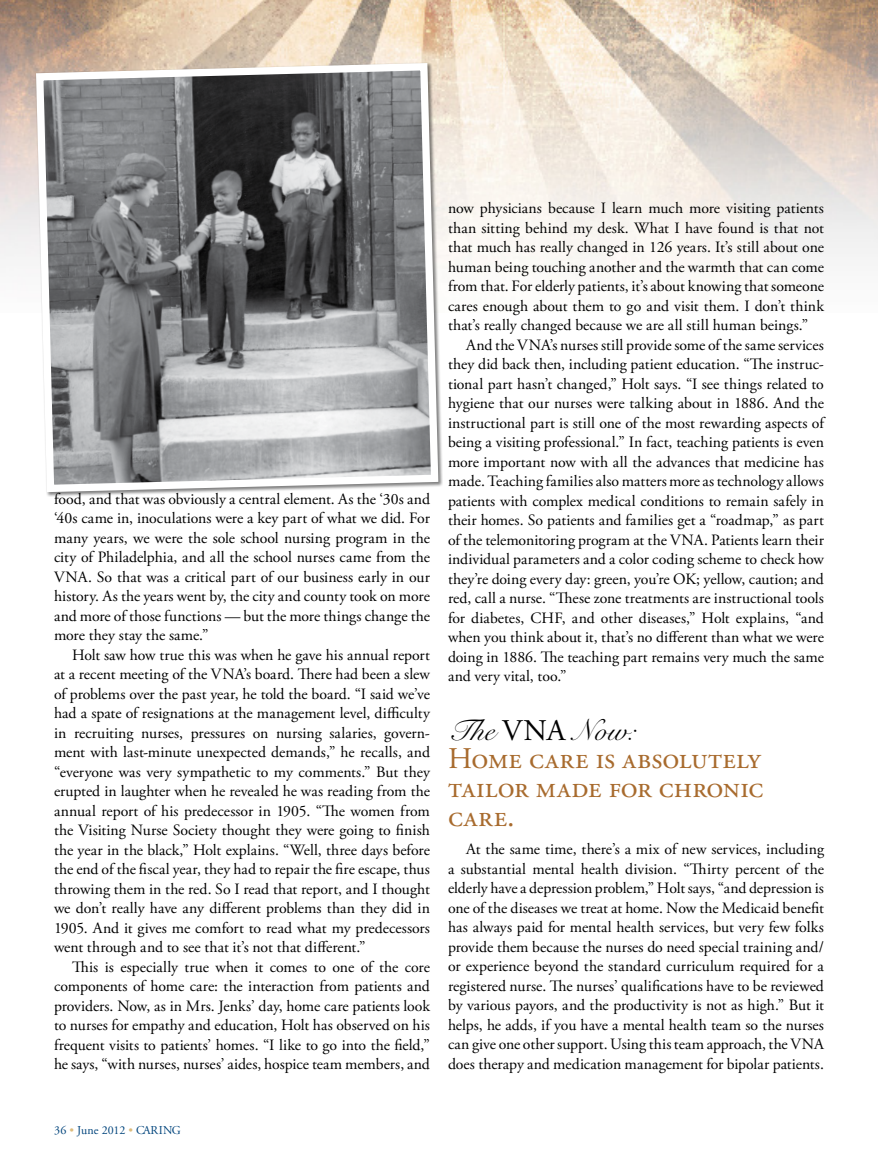
<style>
.page{position:relative;width:878px;height:1175px;background:#fff}
.page>*{position:absolute;margin:0;border:0;box-sizing:border-box;transform-origin:0 0}
.t1{font:30px/28.5px "Adobe Garamond Pro";color:#a86b2e;text-align:justify}
.t2{font:30px "Snell Roundhand LT Std Scr";color:#000}
.t3{font:15.75px/19.5px "Adobe Garamond Pro";letter-spacing:-.005em;color:#000;text-align:justify}
.t4{font:12px "Adobe Garamond Pro";letter-spacing:-.01em;color:#00447c}
.s1{font-family:"Adobe Garamond Pro"}
.s2{color:#ddbc7e}
</style>
<div class="page">
<img style="left:0;top:0;width:878px;height:274px">
<svg style="left:32px;top:59px;width:410px;height:437px;background:#8f9091"></svg>
<p class="t3" style="left:54px;top:489px;width:377px">food, and that was obviously a central element. As the ‘30s and ‘40s came in, inoculations were a key part of what we did. For many years, we were the sole school nursing program in the city of Philadelphia, and all the school nurses came from the VNA. So that was a critical part of our business early in our history. As the years went by, the city and county took on more and more of those functions — but the more things change the more they stay the same.”</p>
<p class="t3" style="left:54px;top:645px;width:377px;text-indent:18px">Holt saw how true this was when he gave his annual report at a recent meeting of the VNA’s board. There had been a slew of problems over the past year, he told the board. “I said we’ve had a spate of resignations at the management level, difficulty in recruiting nurses, pressures on nursing salaries, govern&shy;ment with last-minute unexpected demands,” he recalls, and “everyone was very sympathetic to my comments.” But they erupted in laughter when he revealed he was reading from the annual report of his predecessor in 1905. “The women from the Visiting Nurse Society thought they were going to finish the year in the black,” Holt explains. “Well, three days before the end of the fiscal year, they had to repair the fire escape, thus throwing them in the red. So I read that report, and I thought we don’t really have any different problems than they did in 1905. And it gives me comfort to read what my predecessors went through and to see that it’s not that different.”</p>
<p class="t3" style="left:54px;top:957px;width:378px;text-indent:18px">This is especially true when it comes to one of the core components of home care: the interaction from patients and providers. Now, as in Mrs. Jenks’ day, home care patients look to nurses for empathy and education, Holt has observed on his frequent visits to patients’ homes. “I like to go into the field,” he says, “with nurses, nurses’ aides, hospice team members, and</p>
<p class="t3" style="left:448px;top:199px;width:378px">now physicians because I learn much more visiting patients than sitting behind my desk. What I have found is that not that much has really changed in 126 years. It’s still about one human being touching another and the warmth that can come from that. For elderly patients, it’s about knowing that someone cares enough about them to go and visit them. I don’t think that’s really changed because we are all still human beings.”</p>
<p class="t3" style="left:448px;top:335px;width:379px;text-indent:18px">And the VNA’s nurses still provide some of the same services they did back then, including patient education. “The instruc&shy;tional part hasn’t changed,” Holt says. “I see things related to hygiene that our nurses were talking about in 1886. And the instructional part is still one of the most rewarding aspects of being a visiting professional.” In fact, teaching patients is even more important now with all the advances that medicine has made. Teaching families also matters more as technology allows patients with complex medical conditions to remain safely in their homes. So patients and families get a “roadmap,” as part of the telemonitoring program at the VNA. Patients learn their individual parameters and a color coding scheme to check how they’re doing every day: green, you’re OK; yellow, caution; and red, call a nurse. “These zone treatments are instructional tools for diabetes, CHF, and other diseases,” Holt explains, “and when you think about it, that’s no different than what we were doing in 1886. The teaching part remains very much the same and very vital, too.”</p>
<h1 class="t2" style="left:448px;top:713px;width:188px">The <span class="s1">VNA</span> Now:</h1>
<h1 class="t1" style="left:448px;top:745px;width:317px">Home care is absolutely tailor made for chronic care.</h1>
<p class="t3" style="left:448px;top:839px;width:377px;text-indent:18px">At the same time, there’s a mix of new services, including a substantial mental health division. “Thirty percent of the elderly have a depression problem,” Holt says, “and depression is one of the diseases we treat at home. Now the Medicaid benefit has always paid for mental health services, but very few folks provide them because the nurses do need special training and/ or experience beyond the standard curriculum required for a registered nurse. The nurses’ qualifications have to be reviewed by various payors, and the productivity is not as high.” But it helps, he adds, if you have a mental health team so the nurses can give one other support. Using this team approach, the VNA does therapy and medication management for bipolar patients.</p>
<p class="t4" style="left:54px;top:1123px;width:128px">36 <span class="s2">•</span> June 2012 <span class="s2">•</span> CARING</p>
</div>
